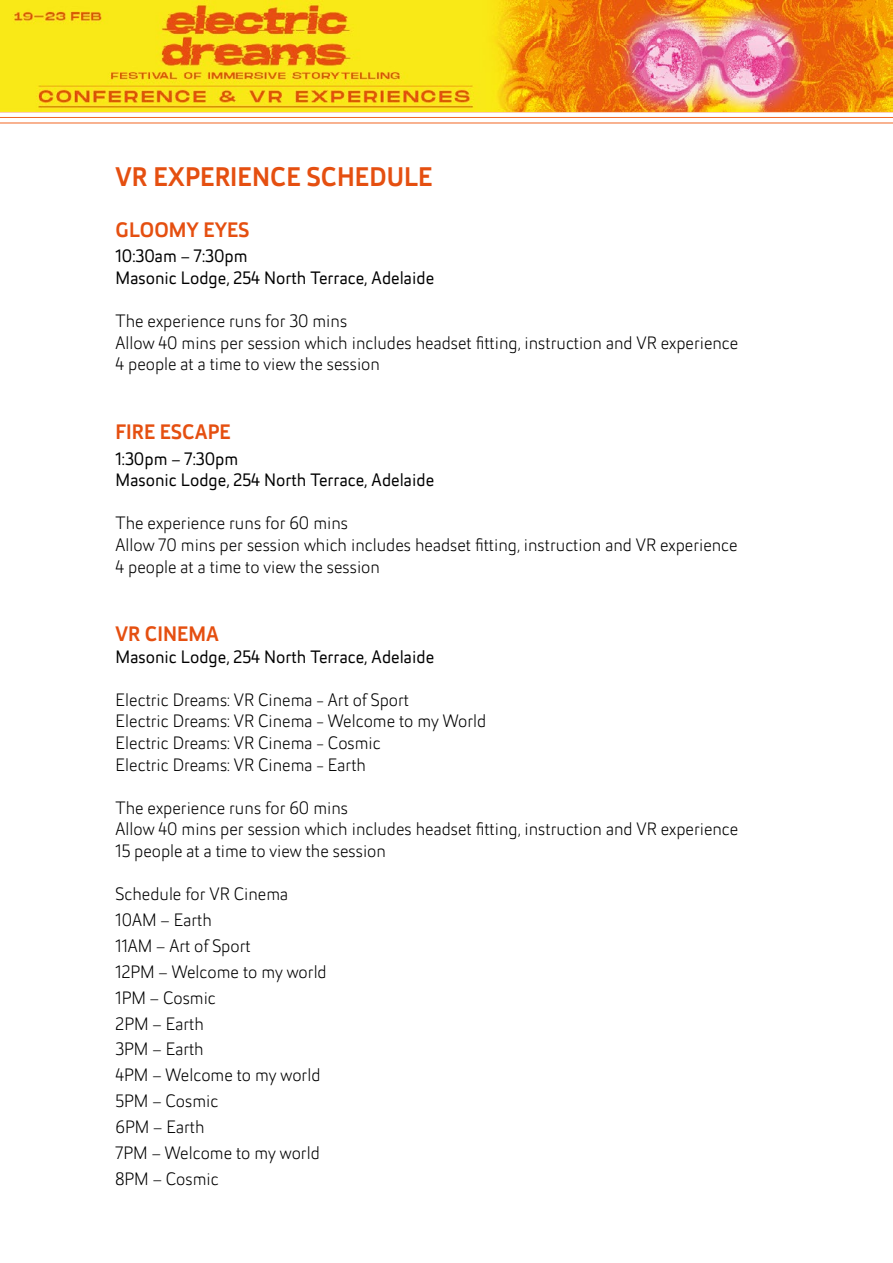
<style>
.page{position:relative;width:893px;height:1263px;background:#fff}
.page>*{position:absolute;margin:0;border:0;box-sizing:border-box;transform-origin:0 0}
.t1{font:500 27px "Helia Core";color:#e54f10}
.t2{font:500 21px "Helia Core";color:#e54f10}
.t3{font:300 18px/25.8px "Helia Core";color:#000}
.t4{font:18px/21.6px "Helia Core";color:#000}
</style>
<div class="page">
<hr style="left:0;top:111px;width:893px;height:1px;background:#f26623">
<hr style="left:0;top:117px;width:893px;height:1px;background:#f26623">
<hr style="left:0;top:123px;width:893px;height:1px;background:#f26623">
<img style="left:0;top:0;width:893px;height:111px">
<h1 class="t1" style="left:116px;top:158px;width:319px">VR EXPERIENCE SCHEDULE</h1>
<p class="t2" style="left:116px;top:215px;width:135px">GLOOMY EYES</p>
<p class="t4" style="left:116px;top:245px;width:320px">10:30am – 7:30pm<br>Masonic Lodge, 254 North Terrace, Adelaide</p>
<p class="t3" style="left:116px;top:310px;width:624px;line-height:21.6px">The experience runs for 30 mins<br>Allow 40 mins per session which includes headset fitting, instruction and VR experience<br>4 people at a time to view the session</p>
<p class="t2" style="left:116px;top:417px;width:117px">FIRE ESCAPE</p>
<p class="t4" style="left:116px;top:447px;width:320px">1:30pm – 7:30pm<br>Masonic Lodge, 254 North Terrace, Adelaide</p>
<p class="t3" style="left:116px;top:512px;width:624px;line-height:21.6px">The experience runs for 60 mins<br>Allow 70 mins per session which includes headset fitting, instruction and VR experience<br>4 people at a time to view the session</p>
<p class="t2" style="left:116px;top:619px;width:105px">VR CINEMA</p>
<p class="t4" style="left:116px;top:645px;width:320px">Masonic Lodge, 254 North Terrace, Adelaide</p>
<p class="t3" style="left:116px;top:689px;width:372px;line-height:21.6px">Electric Dreams: VR Cinema - Art of Sport<br>Electric Dreams: VR Cinema - Welcome to my World Electric Dreams: VR Cinema - Cosmic<br>Electric Dreams: VR Cinema - Earth</p>
<p class="t3" style="left:116px;top:797px;width:624px;line-height:21.6px">The experience runs for 60 mins<br>Allow 40 mins per session which includes headset fitting, instruction and VR experience<br>15 people at a time to view the session</p>
<p class="t3" style="left:116px;top:881px;width:213px">Schedule for VR Cinema<br>10AM – Earth<br>11AM – Art of Sport<br>12PM – Welcome to my world<br>1PM – Cosmic<br>2PM – Earth<br>3PM – Earth<br>4PM – Welcome to my world<br>5PM – Cosmic<br>6PM – Earth<br>7PM – Welcome to my world<br>8PM – Cosmic</p>
</div>
